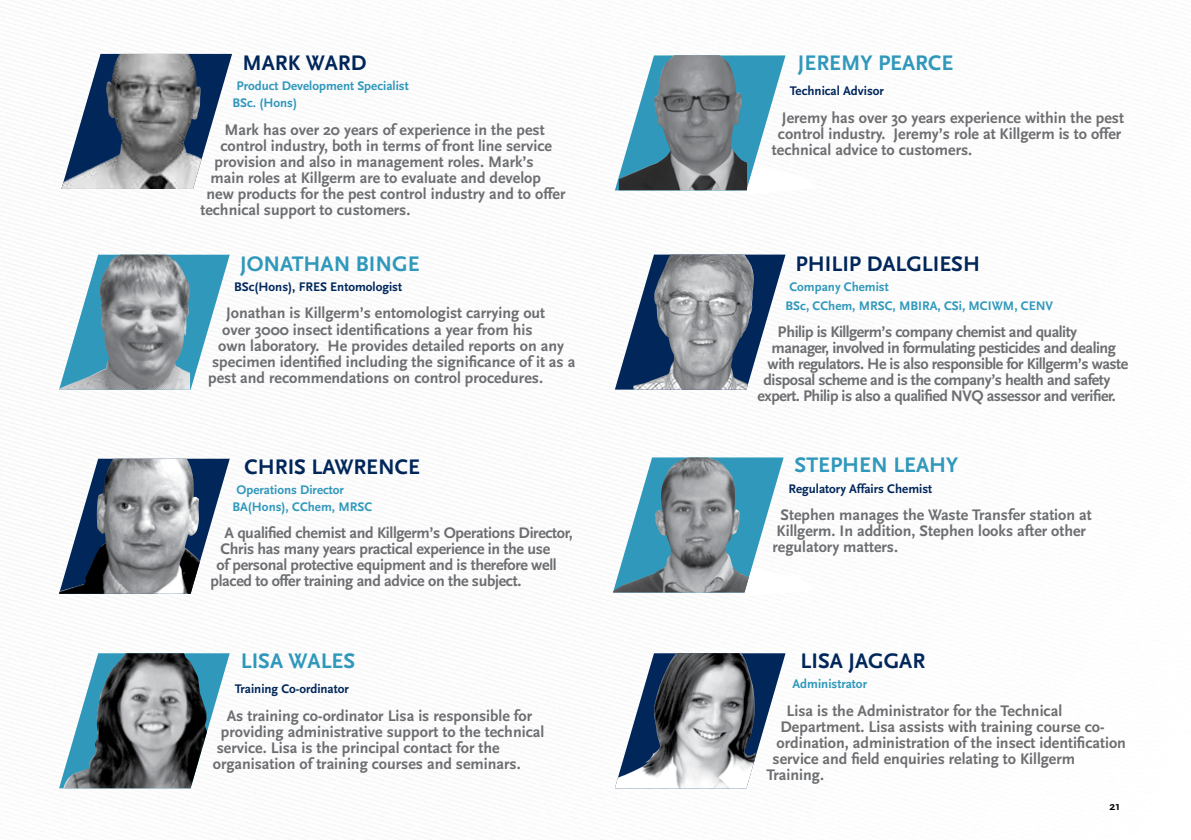
<style>
.page{position:relative;width:1191px;height:840px;background:#fff}
.page>*{position:absolute;margin:0;border:0;box-sizing:border-box;transform-origin:0 0}
.t1{font:700 22px "Scala Sans";color:#2f98bb}
.t2{font:700 22px "Scala Sans";color:#00265a}
.t3{font:700 16px/16px "Scala Sans";color:#6d6e71}
.t4{font:700 16px "Scala Sans";letter-spacing:-.03em;color:#6d6e71}
.t5{font:700 16px "Scala Sans";letter-spacing:-.02em;color:#6d6e71}
.t6{font:700 13px/16.8px "Scala Sans";color:#2f98bb}
.t7{font:700 13px "Scala Sans";color:#00265a}
.t8{font:700 12px "Scala Sans";color:#000}
</style>
<div class="page">
<svg style="left:202px;top:54px;width:30px;height:104px"></svg>
<img style="left:61px;top:54px;width:141px;height:135px">
<svg style="left:615px;top:55px;width:171px;height:136px"></svg>
<img style="left:619px;top:55px;width:128px;height:135px">
<svg style="left:190px;top:254px;width:40px;height:135px"></svg>
<img style="left:59px;top:254px;width:131px;height:135px">
<svg style="left:615px;top:254px;width:170px;height:135px"></svg>
<img style="left:633px;top:254px;width:123px;height:135px">
<svg style="left:59px;top:653px;width:171px;height:134px"></svg>
<img style="left:63px;top:653px;width:144px;height:134px">
<svg style="left:613px;top:457px;width:171px;height:136px"></svg>
<svg style="left:200px;top:458px;width:30px;height:103px"></svg>
<img style="left:59px;top:458px;width:141px;height:135px">
<svg style="left:755px;top:653px;width:30px;height:106px"></svg>
<img style="left:615px;top:653px;width:140px;height:134px">
<h1 class="t2" style="left:242px;top:51px;width:125px">MARK WARD</h1>
<p class="t6" style="left:232px;top:78px;width:178px;text-indent:4px">Product Development Specialist<br>BSc. (Hons)</p>
<p class="t3" style="left:224px;top:122px;width:322px">Mark has over 20 years of experience in the pest</p>
<p class="t3" style="left:220px;top:138px;width:333px">control industry, both in terms of front line service</p>
<p class="t3" style="left:214px;top:154px;width:321px">provision and also in management roles. Mark’s</p>
<p class="t3" style="left:210px;top:170px;width:332px">main roles at Killgerm are to evaluate and develop</p>
<p class="t3" style="left:206px;top:186px;width:360px">new products for the pest control industry and to offer</p>
<p class="t3" style="left:200px;top:202px;width:211px">technical support to customers.</p>
<h1 class="t1" style="left:240px;top:252px;width:181px">JONATHAN BINGE</h1>
<p class="t7" style="left:234px;top:280px;width:169px">BSc(Hons), FRES Entomologist</p>
<p class="t3" style="left:226px;top:305px;width:321px">Jonathan is Killgerm’s entomologist carrying out</p>
<p class="t3" style="left:222px;top:321px;width:312px">over 3000 insect identifications a year from his</p>
<p class="t3" style="left:218px;top:337px;width:347px">own laboratory. He provides detailed reports on any</p>
<p class="t3" style="left:212px;top:353px;width:365px">specimen identified including the significance of it as a</p>
<p class="t3" style="left:208px;top:369px;width:336px">pest and recommendations on control procedures.</p>
<h1 class="t2" style="left:244px;top:454px;width:177px">CHRIS LAWRENCE</h1>
<p class="t6" style="left:232px;top:481px;width:141px;text-indent:4px">Operations Director<br>BA(Hons), CChem, MRSC</p>
<p class="t5" style="left:224px;top:524px;width:350px">A qualified chemist and Killgerm’s Operations Director,</p>
<p class="t5" style="left:220px;top:540px;width:331px">Chris has many years practical experience in the use</p>
<p class="t5" style="left:216px;top:556px;width:342px">of personal protective equipment and is therefore well</p>
<p class="t5" style="left:210px;top:572px;width:312px">placed to offer training and advice on the subject.</p>
<h1 class="t1" style="left:241px;top:648px;width:116px">LISA WALES</h1>
<p class="t7" style="left:235px;top:681px;width:116px">Training Co-ordinator</p>
<p class="t3" style="left:227px;top:707px;width:307px">As training co-ordinator Lisa is responsible for</p>
<p class="t3" style="left:221px;top:723px;width:325px">providing administrative support to the technical</p>
<p class="t3" style="left:217px;top:739px;width:284px">service. Lisa is the principal contact for the</p>
<p class="t3" style="left:213px;top:755px;width:309px">organisation of training courses and seminars.</p>
<h1 class="t1" style="left:798px;top:51px;width:157px">JEREMY PEARCE</h1>
<p class="t7" style="left:790px;top:84px;width:96px">Technical Advisor</p>
<p class="t3" style="left:782px;top:110px;width:343px">Jeremy has over 30 years experience within the pest</p>
<p class="t3" style="left:778px;top:126px;width:345px">control industry. Jeremy’s role at Killgerm is to offer</p>
<p class="t3" style="left:772px;top:142px;width:202px">technical advice to customers.</p>
<h1 class="t2" style="left:795px;top:251px;width:186px">PHILIP DALGLIESH</h1>
<p class="t6" style="left:785px;top:277px;width:269px;line-height:18.8px;text-indent:4px">Company Chemist<br>BSc, CChem, MRSC, MBIRA, CSi, MCIWM, CENV</p>
<p class="t4" style="left:777px;top:323px;width:301px">Philip is Killgerm’s company chemist and quality</p>
<p class="t4" style="left:771px;top:339px;width:346px">manager, involved in formulating pesticides and dealing</p>
<p class="t4" style="left:767px;top:355px;width:362px">with regulators. He is also responsible for Killgerm’s waste</p>
<p class="t4" style="left:763px;top:371px;width:348px">disposal scheme and is the company’s health and safety</p>
<p class="t4" style="left:757px;top:387px;width:359px">expert. Philip is also a qualified NVQ assessor and verifier.</p>
<h1 class="t1" style="left:794px;top:453px;width:165px">STEPHEN LEAHY</h1>
<p class="t7" style="left:788px;top:481px;width:145px">Regulatory Affairs Chemist</p>
<p class="t3" style="left:772px;top:507px;width:321px;text-indent:8px">Stephen manages the Waste Transfer station at<br>Killgerm. In addition, Stephen looks after other regulatory matters.</p>
<h1 class="t2" style="left:800px;top:648px;width:126px">LISA JAGGAR</h1>
<p class="t6" style="left:792px;top:675px;width:76px">Administrator</p>
<p class="t3" style="left:786px;top:702px;width:277px">Lisa is the Administrator for the Technical</p>
<p class="t3" style="left:780px;top:718px;width:325px">Department. Lisa assists with training course co-</p>
<p class="t3" style="left:776px;top:734px;width:351px">ordination, administration of the insect identification</p>
<p class="t3" style="left:772px;top:750px;width:304px">service and field enquiries relating to Killgerm</p>
<p class="t3" style="left:766px;top:766px;width:59px">Training.</p>
<p class="t8" style="left:1109px;top:799px;width:12px">21</p>
</div>
